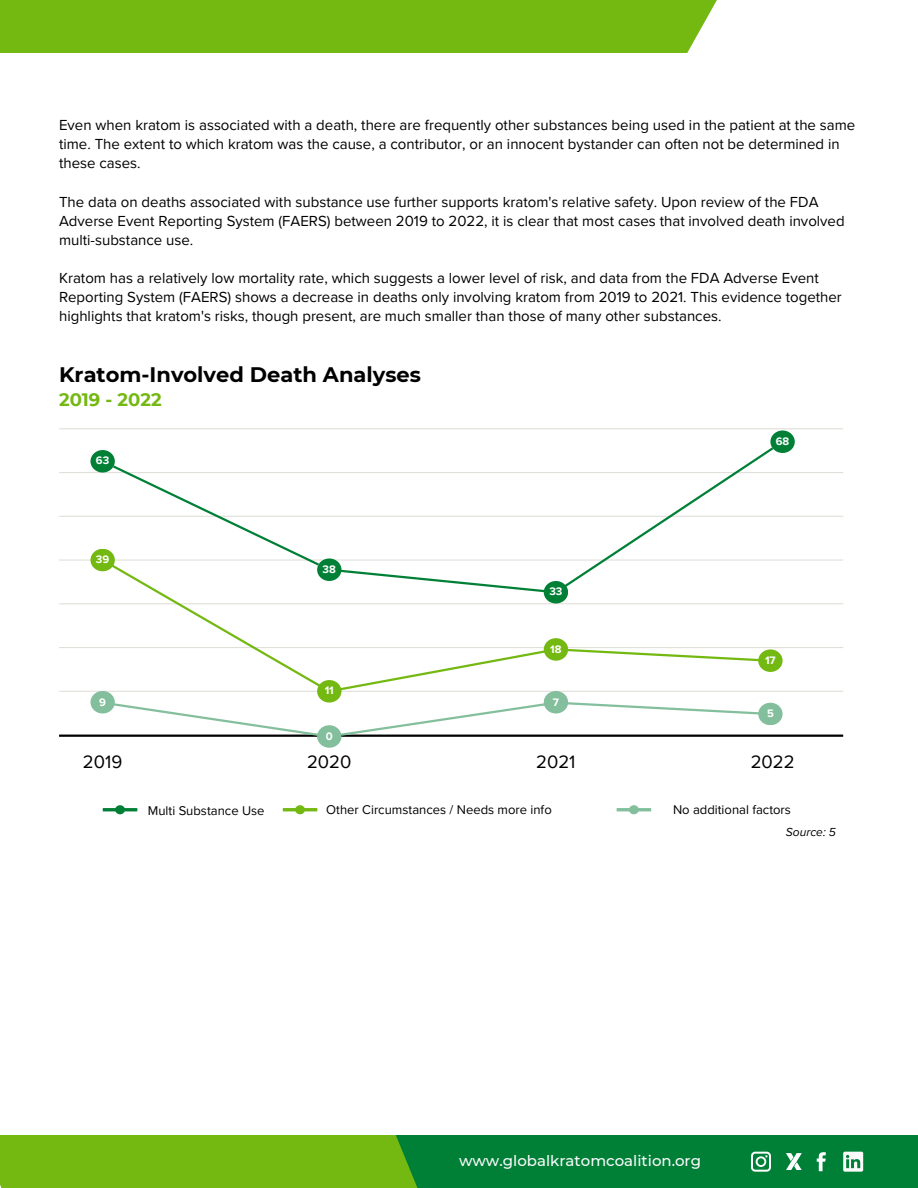
<style>
.page{position:relative;width:918px;height:1188px;background:#fff}
.page>*{position:absolute;margin:0;border:0;box-sizing:border-box;transform-origin:0 0}
.t1{font:700 21px "Montserrat";color:#000}
.t2{font:18.45px "Proxima Nova";color:#000}
.t3{font:700 18px "Montserrat";color:#74b812}
.t4{font:15px/19.2px "Proxima Nova";color:#000}
.t5{font:500 15px "Montserrat";color:#fafafa}
.t6{font:13.05px "Proxima Nova";color:#000}
.t7{font:italic 12px "Proxima Nova";color:#000}
.t8{font:700 11.1px "Proxima Nova";color:#fff}
</style>
<div class="page">
<div style="left:47px;top:1135px;width:871px;height:53px;background:#008037"></div>
<div style="left:0;top:1135px;width:418px;height:53px;background:#74b812"></div>
<div style="left:0;top:0;width:717px;height:53px;background:#74b812"></div>
<svg style="left:751px;top:1152px;width:20px;height:20px"></svg>
<svg style="left:786px;top:1153px;width:16px;height:17px"></svg>
<svg style="left:817px;top:1152px;width:9px;height:19px"></svg>
<svg style="left:843px;top:1152px;width:20px;height:20px"></svg>
<hr style="left:59px;top:472px;width:784px;height:1px;background:#e1dfd9">
<hr style="left:59px;top:516px;width:784px;height:1px;background:#e1dfd9">
<hr style="left:59px;top:559px;width:784px;height:2px;background:#e1dfd9">
<hr style="left:59px;top:428px;width:784px;height:1px;background:#e1dfd9">
<hr style="left:59px;top:603px;width:784px;height:1px;background:#e1dfd9">
<hr style="left:59px;top:647px;width:784px;height:1px;background:#e1dfd9">
<hr style="left:59px;top:691px;width:784px;height:1px;background:#e1dfd9">
<hr style="left:59px;top:735px;width:784px;height:2px;background:#000">
<div style="left:90px;top:450px;width:25px;height:23px;background:#008037;border-radius:50%"></div>
<div style="left:544px;top:581px;width:24px;height:23px;background:#008037;border-radius:50%"></div>
<div style="left:770px;top:430px;width:25px;height:23px;background:#008037;border-radius:50%"></div>
<div style="left:90px;top:549px;width:25px;height:22px;background:#74b812;border-radius:50%"></div>
<div style="left:317px;top:680px;width:24px;height:23px;background:#74b812;border-radius:50%"></div>
<div style="left:544px;top:638px;width:24px;height:23px;background:#74b812;border-radius:50%"></div>
<div style="left:758px;top:649px;width:25px;height:23px;background:#74b812;border-radius:50%"></div>
<div style="left:90px;top:691px;width:25px;height:23px;background:#83bf9d;border-radius:50%"></div>
<div style="left:317px;top:725px;width:24px;height:23px;background:#83bf9d;border-radius:50%"></div>
<div style="left:544px;top:691px;width:24px;height:23px;background:#83bf9d;border-radius:50%"></div>
<div style="left:758px;top:703px;width:25px;height:22px;background:#83bf9d;border-radius:50%"></div>
<svg style="left:560px;top:445px;width:216px;height:146px"></svg>
<svg style="left:107px;top:463px;width:445px;height:230px"></svg>
<svg style="left:560px;top:647px;width:207px;height:16px"></svg>
<svg style="left:104px;top:701px;width:224px;height:37px"></svg>
<svg style="left:339px;top:701px;width:430px;height:36px"></svg>
<hr style="left:103px;top:808px;width:34px;height:3px;background:#008037">
<div style="left:115px;top:805px;width:10px;height:9px;background:#008037;border-radius:50%"></div>
<hr style="left:283px;top:808px;width:34px;height:3px;background:#74b812">
<div style="left:295px;top:805px;width:10px;height:9px;background:#74b812;border-radius:50%"></div>
<hr style="left:617px;top:808px;width:34px;height:3px;background:#83bf9d">
<div style="left:629px;top:805px;width:10px;height:9px;background:#83bf9d;border-radius:50%"></div>
<h5 class="t4" style="left:59px;top:116px;width:798px">Even when kratom is associated with a death, there are frequently other substances being used in the patient at the same time. The extent to which kratom was the cause, a contributor, or an innocent bystander can often not be determined in these cases.</h5>
<h5 class="t4" style="left:59px;top:192px;width:787px">The data on deaths associated with substance use further supports kratom's relative safety. Upon review of the FDA<br>Adverse Event Reporting System (FAERS) between 2019 to 2022, it is clear that most cases that involved death involved multi-substance use.</h5>
<h1 class="t4" style="left:59px;top:269px;width:784px">Kratom has a relatively low mortality rate, which suggests a lower level of risk, and data from the FDA Adverse Event<br>Reporting System (FAERS) shows a decrease in deaths only involving kratom from 2019 to 2021. This evidence together highlights that kratom's risks, though present, are much smaller than those of many other substances.</h1>
<p class="t1" style="left:59px;top:361px;width:363px">Kratom-Involved Death Analyses</p>
<p class="t3" style="left:59px;top:389px;width:104px">2019 - 2022</p>
<p class="t8" style="left:96px;top:454px;width:15px">63</p>
<p class="t8" style="left:96px;top:553px;width:15px">39</p>
<p class="t8" style="left:99px;top:696px;width:8px">9</p>
<h2 class="t8" style="left:323px;top:563px;width:15px">38</h2>
<p class="t8" style="left:325px;top:684px;width:11px">11</p>
<p class="t8" style="left:326px;top:729px;width:8px">0</p>
<p class="t8" style="left:549px;top:585px;width:15px">33</p>
<p class="t8" style="left:550px;top:642px;width:13px">18</p>
<p class="t8" style="left:553px;top:696px;width:8px">7</p>
<p class="t8" style="left:776px;top:435px;width:15px">68</p>
<p class="t8" style="left:765px;top:654px;width:12px">17</p>
<p class="t8" style="left:767px;top:707px;width:8px">5</p>
<p class="t2" style="left:83px;top:752px;width:41px">2019</p>
<h3 class="t2" style="left:307px;top:752px;width:46px">2020</h3>
<h3 class="t2" style="left:536px;top:752px;width:41px">2021</h3>
<h3 class="t2" style="left:751px;top:752px;width:45px">2022</h3>
<h3 class="t6" style="left:148px;top:803px;width:118px">Multi Substance Use</h3>
<p class="t6" style="left:326px;top:802px;width:227px">Other Circumstances / Needs more info</p>
<p class="t6" style="left:673px;top:802px;width:119px">No additional factors</p>
<h4 class="t7" style="left:786px;top:825px;width:52px">Source: 5</h4>
<h5 class="t5" style="left:459px;top:1151px;width:244px">www.globalkratomcoalition.org</h5>
</div>
